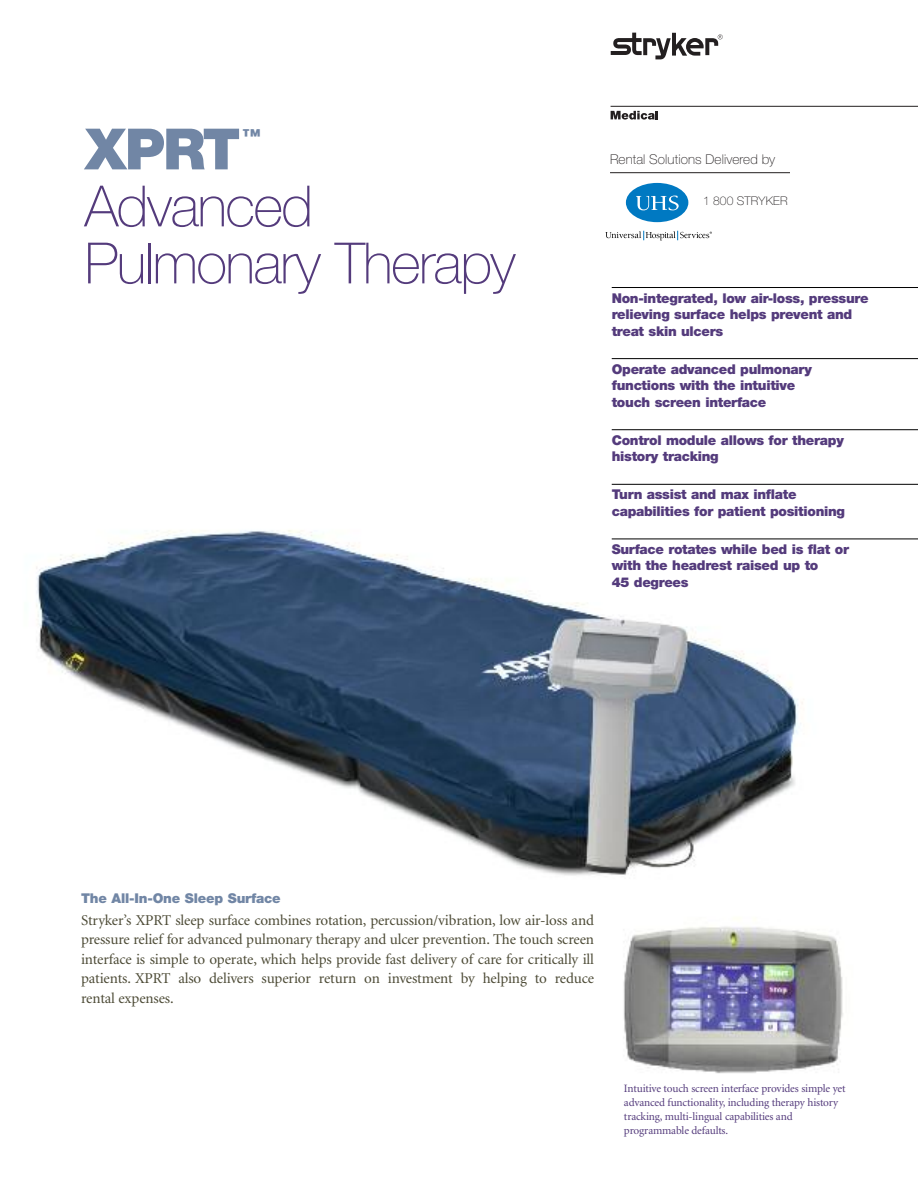
<style>
.page{position:relative;width:918px;height:1188px;background:#fff}
.page>*{position:absolute;margin:0;border:0;box-sizing:border-box;transform-origin:0 0}
.t1{font:100 57px/57px "Helvetica Neue";letter-spacing:-.03em;color:#543b7c}
.t2{font:900 57px "Helvetica Neue";color:#7186a5}
.t3{font:900 18px "Helvetica Neue";color:#7186a5}
.t4{font:15px/19.5px "Minion";letter-spacing:-.01em;color:#4c4a35;text-align:justify}
.t5{font:900 13.5px/16.5px "Helvetica Neue";letter-spacing:-.02em;color:#543b7c}
.t6{font:13.5px "Helvetica Neue Thin+AMBVSB";letter-spacing:.01em;color:#231f20}
.t7{font:900 13.5px "Helvetica Neue";letter-spacing:-.015em;color:#7186a5}
.t8{font:12px "Helvetica Neue Thin+AMBVSB";letter-spacing:.015em;color:#231f20}
.t9{font:11.25px/14.2px "Minion";letter-spacing:-.015em;color:#543b7c}
</style>
<div class="page">
<img style="left:36px;top:483px;width:797px;height:393px">
<img style="left:623px;top:918px;width:220px;height:156px">
<hr style="left:612px;top:287px;width:306px;height:1px;background:#000">
<hr style="left:612px;top:358px;width:306px;height:1px;background:#000">
<hr style="left:612px;top:429px;width:306px;height:1px;background:#000">
<hr style="left:612px;top:484px;width:306px;height:1px;background:#000">
<hr style="left:612px;top:539px;width:306px;height:1px;background:#000">
<hr style="left:611px;top:106px;width:307px;height:1px;background:#231f20">
<svg style="left:611px;top:33px;width:112px;height:26px"></svg>
<svg style="left:611px;top:111px;width:47px;height:9px"></svg>
<hr style="left:610px;top:172px;width:180px;height:1px;background:#231f20">
<div style="left:626px;top:183px;width:62px;height:39px;background:#0079c2;border-radius:50%"></div>
<svg style="left:636px;top:195px;width:43px;height:15px"></svg>
<svg style="left:605px;top:231px;width:107px;height:9px"></svg>
<h1 class="t2" style="left:85px;top:129px;width:157px">XPRT</h1>
<h2 class="t3" style="left:242px;top:130px;width:19px">™</h2>
<h1 class="t1" style="left:85px;top:183px;width:433px">Advanced<br>Pulmonary Therapy</h1>
<p class="t6" style="left:610px;top:155px;width:167px">Rental Solutions Delivered by</p>
<p class="t8" style="left:703px;top:196px;width:86px">1 800 STRYKER</p>
<p class="t5" style="left:612px;top:291px;width:258px">Non-integrated, low air-loss, pressure relieving surface helps prevent and treat skin ulcers</p>
<p class="t5" style="left:612px;top:362px;width:202px">Operate advanced pulmonary functions with the intuitive touch screen interface</p>
<p class="t5" style="left:612px;top:433px;width:234px">Control module allows for therapy history tracking</p>
<p class="t5" style="left:612px;top:487px;width:235px">Turn assist and max inflate capabilities for patient positioning</p>
<p class="t5" style="left:612px;top:542px;width:239px">Surface rotates while bed is flat or with the headrest raised up to<br>45 degrees</p>
<p class="t7" style="left:81px;top:893px;width:201px">The All-In-One Sleep Surface</p>
<p class="t4" style="left:81px;top:911px;width:514px">Stryker’s XPRT sleep surface combines rotation, percussion/vibration, low air-loss and pressure relief for advanced pulmonary therapy and ulcer prevention. The touch screen interface is simple to operate, which helps provide fast delivery of care for critically ill patients. XPRT also delivers superior return on investment by helping to reduce rental expenses.</p>
<p class="t9" style="left:624px;top:1082px;width:223px">Intuitive touch screen interface provides simple yet advanced functionality, including therapy history tracking, multi-lingual capabilities and programmable defaults.</p>
</div>
